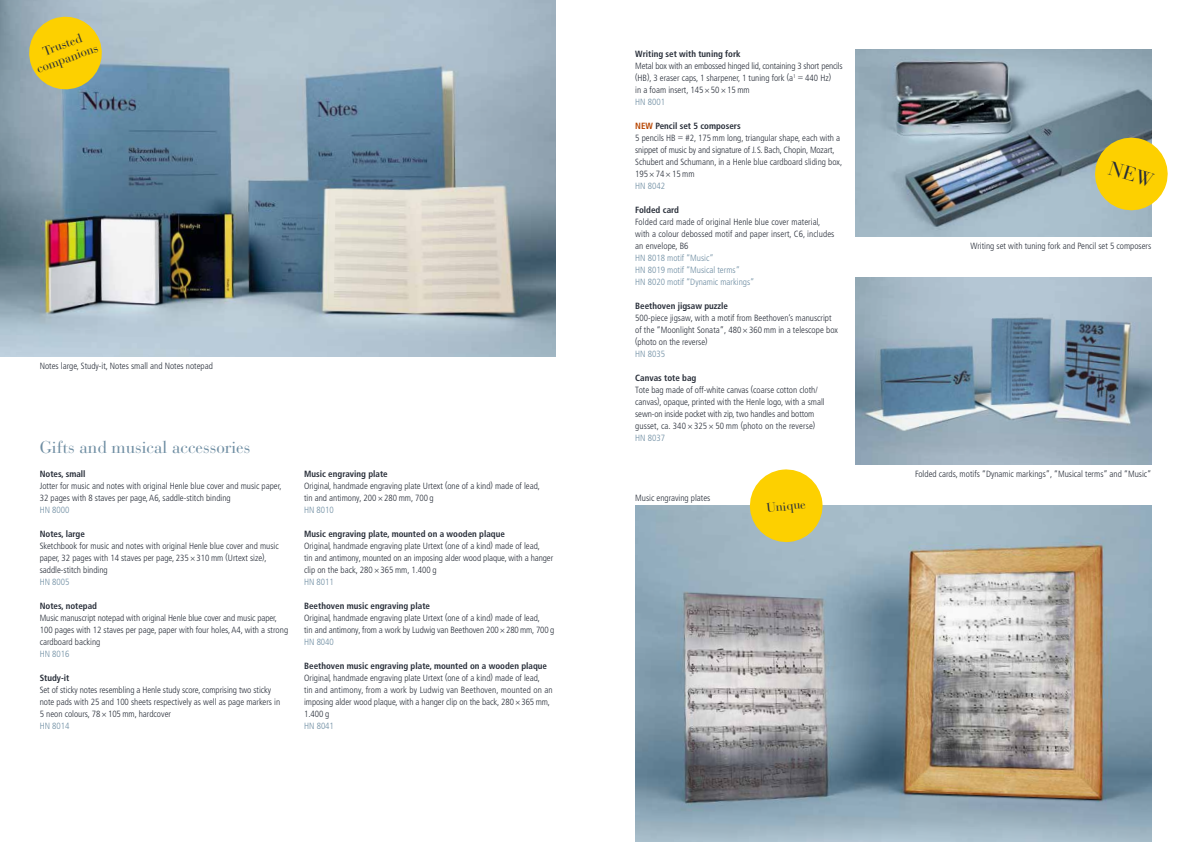
<style>
.page{position:relative;width:1191px;height:842px;background:#fff}
.page>*{position:absolute;margin:0;border:0;box-sizing:border-box;transform-origin:0 0}
.t1{font:17px "Bauer Bodoni";color:#6e8da2}
.t2{font:12.6px/14.3px "Bauer Bodoni";color:#282e39;text-align:center}
.t3{font:300 condensed 9px/12px "Frutiger LT Pro";color:#282e39}
.t4{font:700 condensed 9px "Frutiger LT Pro";color:#282e39}
.t5{font:300 condensed 9px/12px "Frutiger LT Pro";color:#6e8da2}
.s1{font-weight:700;color:#b74500}
.s2{font-weight:700}
</style>
<div class="page">
<img style="left:0;top:0;width:556px;height:357px">
<img style="left:855px;top:50px;width:296px;height:187px">
<img style="left:635px;top:506px;width:516px;height:336px">
<img style="left:855px;top:278px;width:296px;height:187px">
<svg style="left:25px;top:12px;width:81px;height:82px;background:#d4c147"></svg>
<svg style="left:748px;top:469px;width:76px;height:75px;background:#efd23d"></svg>
<svg style="left:1090px;top:133px;width:78px;height:82px;background:#dfc744"></svg>
<h2 class="t2" style="left:30px;top:49px;width:66px;rotate:-20deg">Trusted companions</h2>
<p class="t3" style="left:40px;top:360px;width:175px">Notes large, Study-it, Notes small and Notes notepad</p>
<h1 class="t1" style="left:40px;top:437px;width:212px">Gifts and musical accessories</h1>
<p class="t4" style="left:40px;top:468px;width:47px">Notes, small</p>
<p class="t3" style="left:40px;top:480px;width:243px">Jotter for music and notes with original Henle blue cover and music paper,<br>32 pages with 8 staves per page, A6, saddle-stitch binding</p>
<p class="t5" style="left:40px;top:504px;width:31px">HN 8000</p>
<p class="t4" style="left:40px;top:528px;width:47px">Notes, large</p>
<p class="t3" style="left:40px;top:540px;width:241px">Sketchbook for music and notes with original Henle blue cover and music paper, 32 pages with 14 staves per page, 235×310 mm (Urtext size), saddle-stitch binding</p>
<p class="t5" style="left:40px;top:576px;width:31px">HN 8005</p>
<p class="t4" style="left:40px;top:600px;width:59px">Notes, notepad</p>
<p class="t3" style="left:40px;top:612px;width:250px">Music manuscript notepad with original Henle blue cover and music paper,<br>100 pages with 12 staves per page, paper with four holes, A4, with a strong cardboard backing</p>
<p class="t5" style="left:40px;top:648px;width:31px">HN 8016</p>
<p class="t4" style="left:40px;top:672px;width:31px">Study-it</p>
<p class="t3" style="left:40px;top:684px;width:242px">Set of sticky notes resembling a Henle study score, comprising two sticky note pads with 25 and 100 sheets respectively as well as page markers in<br>5 neon colours, 78×105 mm, hardcover</p>
<p class="t5" style="left:40px;top:720px;width:31px">HN 8014</p>
<p class="t4" style="left:304px;top:468px;width:85px">Music engraving plate</p>
<p class="t3" style="left:304px;top:480px;width:237px">Original, handmade engraving plate Urtext (one of a kind) made of lead, tin and antimony, 200×280 mm, 700 g</p>
<p class="t5" style="left:304px;top:504px;width:31px">HN 8010</p>
<p class="t4" style="left:304px;top:528px;width:202px">Music engraving plate, mounted on a wooden plaque</p>
<p class="t3" style="left:304px;top:540px;width:250px">Original, handmade engraving plate Urtext (one of a kind) made of lead,<br>tin and antimony, mounted on an imposing alder wood plaque, with a hanger clip on the back, 280×365 mm, 1.400 g</p>
<p class="t5" style="left:304px;top:576px;width:31px">HN 8011</p>
<p class="t4" style="left:304px;top:600px;width:127px">Beethoven music engraving plate</p>
<p class="t3" style="left:304px;top:612px;width:252px">Original, handmade engraving plate Urtext (one of a kind) made of lead,<br>tin and antimony, from a work by Ludwig van Beethoven 200×280 mm, 700 g</p>
<p class="t5" style="left:304px;top:636px;width:31px">HN 8040</p>
<p class="t4" style="left:304px;top:660px;width:244px">Beethoven music engraving plate, mounted on a wooden plaque</p>
<p class="t3" style="left:304px;top:672px;width:250px">Original, handmade engraving plate Urtext (one of a kind) made of lead,<br>tin and antimony, from a work by Ludwig van Beethoven, mounted on an imposing alder wood plaque, with a hanger clip on the back, 280×365 mm, 1.400 g</p>
<p class="t5" style="left:304px;top:720px;width:31px">HN 8041</p>
<p class="t4" style="left:635px;top:48px;width:107px">Writing set with tuning fork</p>
<p class="t3" style="left:635px;top:60px;width:209px">Metal box with an embossed hinged lid, containing 3 short pencils (HB), 3 eraser caps, 1 sharpener, 1 tuning fork (a<sup>1</sup> = 440 Hz)<br>in a foam insert, 145×50×15 mm</p>
<p class="t5" style="left:635px;top:96px;width:31px">HN 8001</p>
<p class="t3" style="left:635px;top:120px;width:208px"><span class="s1">NEW</span> <span class="s2">Pencil set 5 composers<br></span>5 pencils HB = #2, 175 mm long, triangular shape, each with a snippet of music by and signature of J.S. Bach, Chopin, Mozart, Schubert and Schumann, in a Henle blue cardboard sliding box, 195×74×15mm</p>
<p class="t5" style="left:635px;top:180px;width:31px">HN 8042</p>
<p class="t4" style="left:635px;top:204px;width:45px">Folded card</p>
<p class="t3" style="left:635px;top:216px;width:201px">Folded card made of original Henle blue cover material, with a colour debossed motif and paper insert, C6, includes an envelope, B6</p>
<p class="t5" style="left:635px;top:252px;width:121px">HN 8018 motif “Music”<br>HN 8019 motif “Musical terms”<br>HN 8020 motif “Dynamic markings”</p>
<p class="t4" style="left:635px;top:300px;width:94px">Beethoven jigsaw puzzle</p>
<p class="t3" style="left:635px;top:312px;width:204px">500-piece jigsaw, with a motif from Beethoven’s manuscript of the “Moonlight Sonata”, 480×360 mm in a telescope box (photo on the reverse)</p>
<p class="t5" style="left:635px;top:348px;width:31px">HN 8035</p>
<p class="t4" style="left:635px;top:372px;width:63px">Canvas tote bag</p>
<p class="t3" style="left:635px;top:384px;width:191px">Tote bag made of off-white canvas (coarse cotton cloth/ canvas), opaque, printed with the Henle logo, with a small sewn-on inside pocket with zip, two handles and bottom gusset, ca. 340×325×50 mm (photo on the reverse)</p>
<p class="t5" style="left:635px;top:432px;width:31px">HN 8037</p>
<p class="t3" style="left:635px;top:492px;width:77px">Music engraving plates</p>
<h2 class="t2" style="left:766px;top:501px;width:41px;rotate:-6deg">Unique</h2>
<p class="t3" style="left:970px;top:240px;width:182px">Writing set with tuning fork and Pencil set 5 composers</p>
<p class="t3" style="left:915px;top:468px;width:238px">Folded cards, motifs “Dynamic markings”, “Musical terms” and “Music”</p>
</div>
